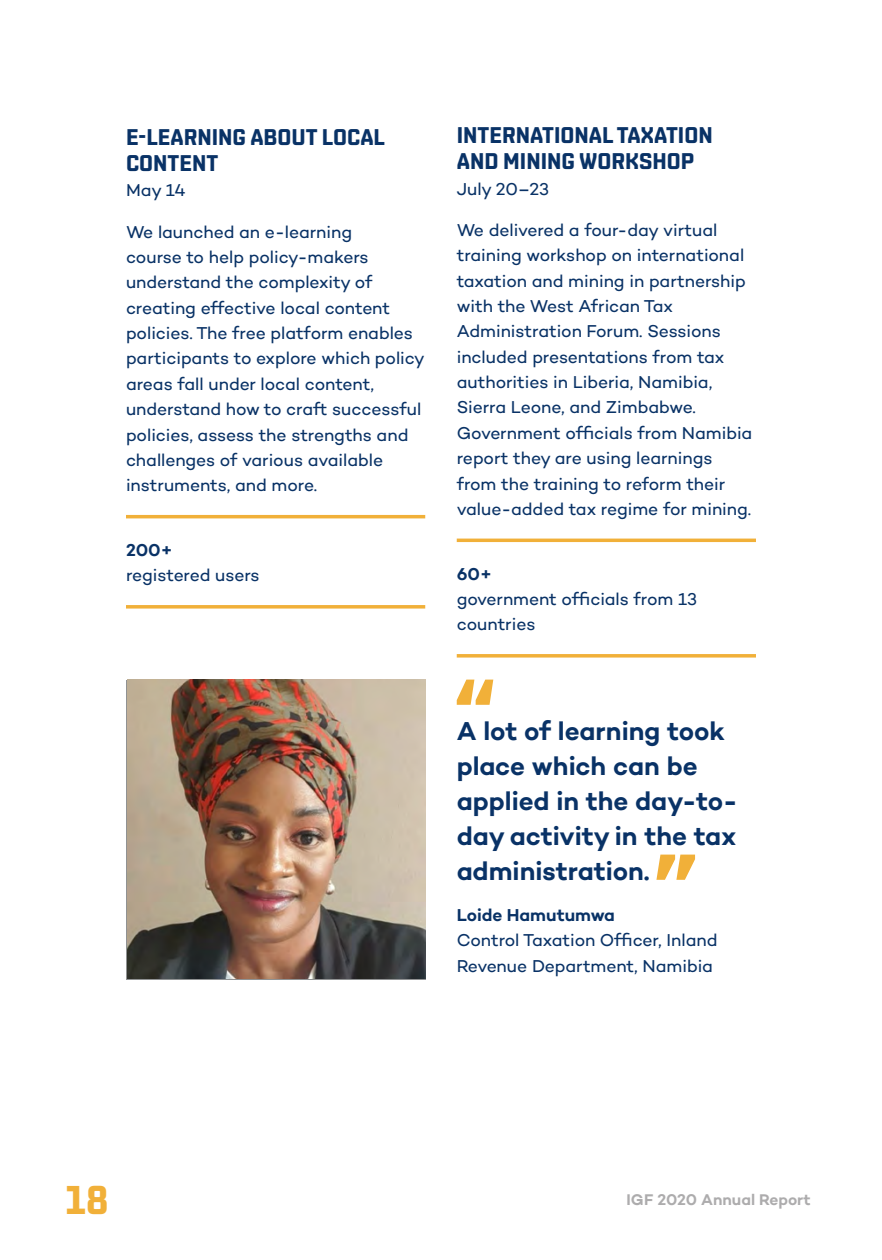
<style>
.page{position:relative;width:882px;height:1260px;background:#fff}
.page>*{position:absolute;margin:0;border:0;box-sizing:border-box;transform-origin:0 0}
.t1{font:700 40.25px "Shentox";color:#f1b039}
.t2{font:600 26.25px/35px "Campton";letter-spacing:-.005em;color:#093266}
.t3{font:700 22.75px/26.2px "Shentox";color:#093266}
.t4{font:17.5px/25.4px "Campton";letter-spacing:-.005em;color:#093266}
.t5{font:600 17.5px "Campton";color:#093266}
.t6{font:600 15.75px "Campton";color:#adacad}
</style>
<div class="page">
<hr style="left:126px;top:515px;width:299px;height:3px;background:#f1b039">
<svg style="left:126px;top:605px;width:299px;height:4px"></svg>
<hr style="left:457px;top:539px;width:299px;height:3px;background:#f1b039">
<svg style="left:457px;top:654px;width:299px;height:4px"></svg>
<svg style="left:457px;top:680px;width:36px;height:25px"></svg>
<svg style="left:656px;top:855px;width:39px;height:25px"></svg>
<img style="left:128px;top:680px;width:297px;height:298px">
<h3 class="t3" style="left:126px;top:124px;width:260px">E-LEARNING ABOUT LOCAL<br>CONTENT</h3>
<p class="t4" style="left:126px;top:177px;width:61px">May 14</p>
<p class="t4" style="left:126px;top:219px;width:300px">We launched an e-learning<br>course to help policy-makers understand the complexity of creating effective local content policies. The free platform enables participants to explore which policy areas fall under local content, understand how to craft successful policies, assess the strengths and challenges of various available instruments, and more.</p>
<p class="t5" style="left:126px;top:539px;width:48px">200+</p>
<p class="t4" style="left:126px;top:562px;width:135px">registered users</p>
<h3 class="t3" style="left:457px;top:122px;width:258px">INTERNATIONAL TAXATION<br>AND MINING WORKSHOP</h3>
<p class="t4" style="left:457px;top:176px;width:94px">July 20–23</p>
<p class="t4" style="left:457px;top:217px;width:297px">We delivered a four-day virtual training workshop on international taxation and mining in partnership with the West African Tax<br>Administration Forum. Sessions included presentations from tax authorities in Liberia, Namibia,<br>Sierra Leone, and Zimbabwe.<br>Government officials from Namibia report they are using learnings from the training to reform their value-added tax regime for mining.</p>
<p class="t5" style="left:457px;top:563px;width:37px">60+</p>
<p class="t4" style="left:457px;top:586px;width:242px">government officials from 13 countries</p>
<h2 class="t2" style="left:457px;top:713px;width:282px">A lot of learning took place which can be applied in the day-to&shy;day activity in the tax administration.</h2>
<p class="t5" style="left:457px;top:904px;width:160px">Loide Hamutumwa</p>
<p class="t4" style="left:457px;top:927px;width:262px">Control Taxation Officer, Inland<br>Revenue Department, Namibia</p>
<h1 class="t1" style="left:66px;top:1176px;width:45px">18</h1>
<p class="t6" style="left:627px;top:1189px;width:186px">IGF 2020 Annual Report</p>
</div>
